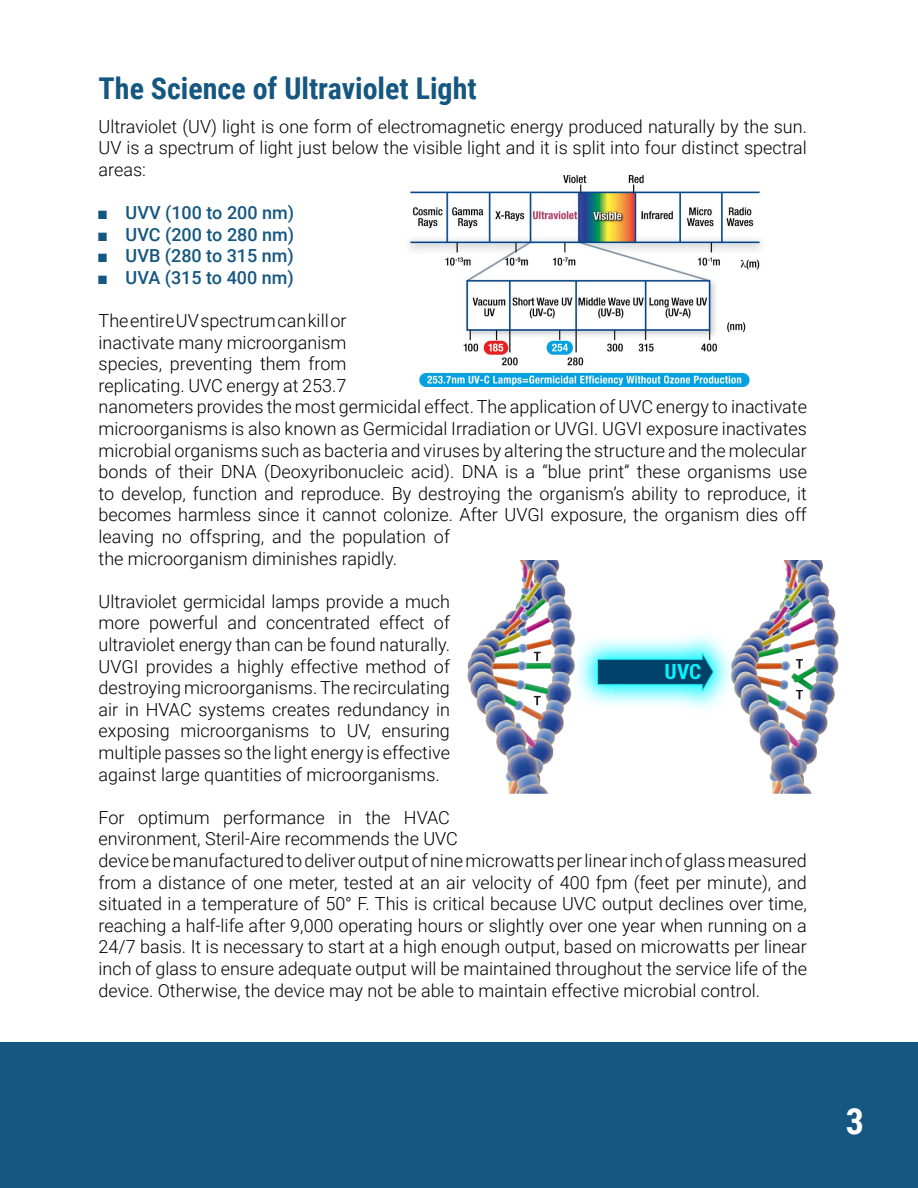
<style>
.page{position:relative;width:918px;height:1188px;background:#fff}
.page>*{position:absolute;margin:0;border:0;box-sizing:border-box;transform-origin:0 0}
.t1{font:700 36px "Roboto Condensed";color:#fff}
.t2{font:700 30px "Roboto Condensed";color:#155780}
.t3{font:300 18px/21.6px "Roboto";color:#000;text-align:justify}
.t4{font:500 18px "Roboto";color:#155780}
.s1{font-family:"Arial Narrow";font-weight:400}
</style>
<div class="page">
<div style="left:0;top:1042px;width:918px;height:146px;background:#155780"></div>
<img style="left:408px;top:175px;width:354px;height:211px">
<img style="left:467px;top:560px;width:372px;height:234px">
<h2 class="t2" style="left:99px;top:67px;width:380px">The Science of Ultraviolet Light</h2>
<p class="t3" style="left:99px;top:115px;width:710px">Ultraviolet (UV) light is one form of electromagnetic energy produced naturally by the sun.<br>UV is a spectrum of light just below the visible light and it is split into four distinct spectral areas:</p>
<p class="t4" style="left:99px;top:200px;width:197px"><span class="s1">■</span> UVV (100 to 200 nm)</p>
<p class="t4" style="left:99px;top:222px;width:197px"><span class="s1">■</span> UVC (200 to 280 nm)</p>
<p class="t4" style="left:99px;top:243px;width:197px"><span class="s1">■</span> UVB (280 to 315 nm)</p>
<p class="t4" style="left:99px;top:265px;width:197px"><span class="s1">■</span> UVA (315 to 400 nm)</p>
<p class="t3" style="left:99px;top:309px;width:710px;text-align:left">The entire UV spectrum can kill or<br>inactivate many microorganism<br>species, preventing them from<br>replicating. UVC energy at 253.7<br>nanometers provides the most germicidal effect. The application of UVC energy to inactivate microorganisms is also known as Germicidal Irradiation or UVGI. UGVI exposure inactivates microbial organisms such as bacteria and viruses by altering the structure and the molecular bonds of their DNA (Deoxyribonucleic acid). DNA is a “blue print” these organisms use to develop, function and reproduce. By destroying the organism’s ability to reproduce, it becomes harmless since it cannot colonize. After UVGI exposure, the organism dies off leaving no offspring, and the population of<br>the microorganism diminishes rapidly.</p>
<p class="t3" style="left:99px;top:590px;width:353px">Ultraviolet germicidal lamps provide a much more powerful and concentrated effect of ultraviolet energy than can be found naturally.<br>UVGI provides a highly effective method of destroying microorganisms. The recirculating air in HVAC systems creates redundancy in exposing microorganisms to UV, ensuring multiple passes so the light energy is effective against large quantities of microorganisms.</p>
<p class="t3" style="left:99px;top:806px;width:710px;text-align:left">For optimum performance in the HVAC<br>environment, Steril-Aire recommends the UVC<br>device be manufactured to deliver output of nine microwatts per linear inch of glass measured from a distance of one meter, tested at an air velocity of 400 fpm (feet per minute), and situated in a temperature of 50° F. This is critical because UVC output declines over time, reaching a half-life after 9,000 operating hours or slightly over one year when running on a 24/7 basis. It is necessary to start at a high enough output, based on microwatts per linear inch of glass to ensure adequate output will be maintained throughout the service life of the device. Otherwise, the device may not be able to maintain effective microbial control.</p>
<h1 class="t1" style="left:846px;top:1096px;width:20px">3</h1>
</div>
